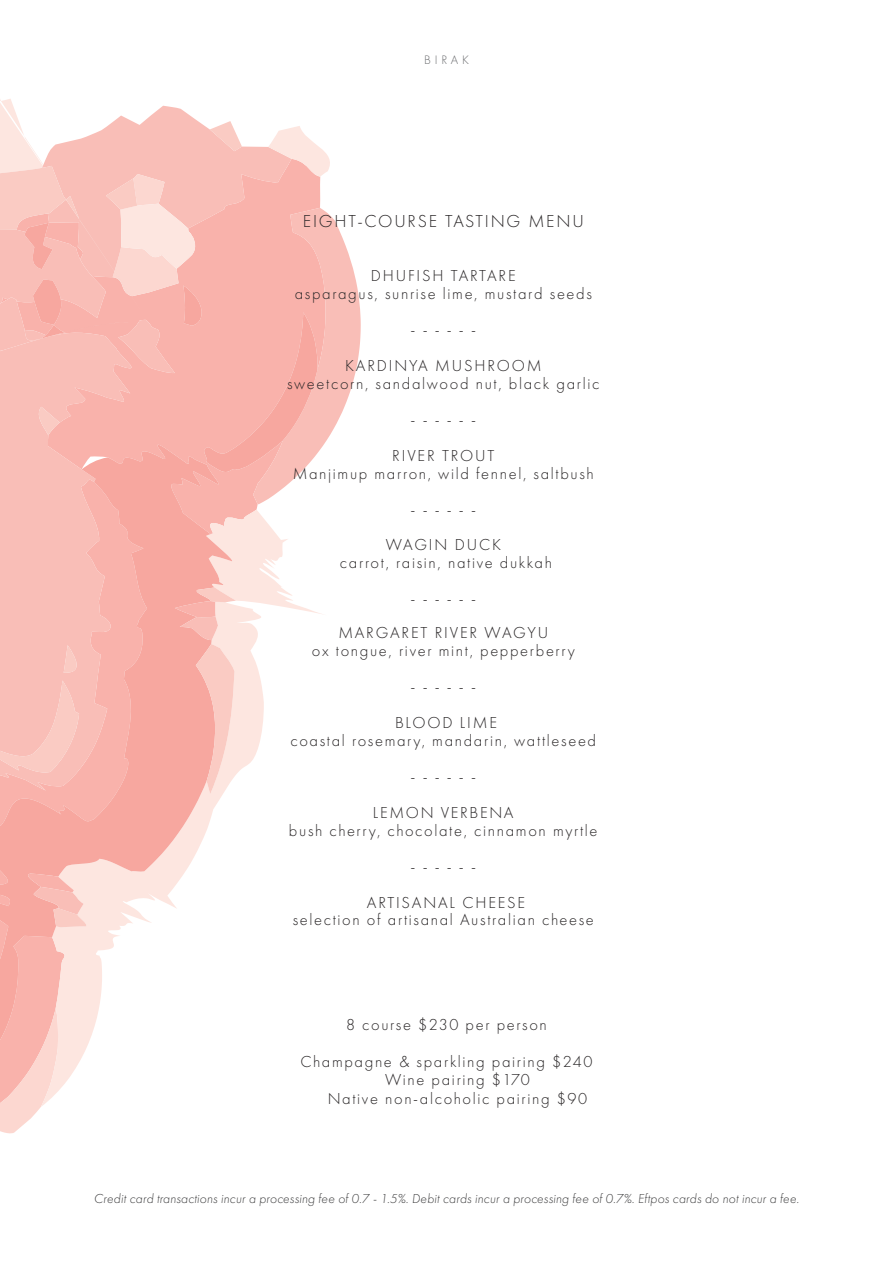
<style>
.page{position:relative;width:893px;height:1263px;background:#fff}
.page>*{position:absolute;margin:0;border:0;box-sizing:border-box;transform-origin:0 0}
.t1{font:300 18px "Futura PT";letter-spacing:.1em;color:#282526}
.t2{font:300 16.5px "Futura PT";letter-spacing:.1em;color:#282526}
.t3{font:italic 300 13.5px "Futura PT";letter-spacing:.01em;color:#3e3e3f}
.t4{font:300 12.75px "Futura PT";letter-spacing:.3em;color:#6c6d70}
</style>
<div class="page">
<svg style="left:0;top:1100px;width:41px;height:33px"></svg>
<svg style="left:0;top:504px;width:232px;height:596px"></svg>
<svg style="left:64px;top:645px;width:20px;height:29px"></svg>
<svg style="left:175px;top:510px;width:146px;height:284px"></svg>
<svg style="left:0;top:680px;width:79px;height:92px;background:#f9c2bb"></svg>
<svg style="left:27px;top:873px;width:60px;height:54px;background:#f9bfb8"></svg>
<svg style="left:0;top:106px;width:361px;height:398px;background:#f9c3bd"></svg>
<p class="t4" style="left:424px;top:52px;width:46px">BIRAK</p>
<p class="t1" style="left:303px;top:211px;width:282px">EIGHT-COURSE TASTING MENU</p>
<p class="t2" style="left:371px;top:266px;width:146px">DHUFISH TARTARE</p>
<p class="t2" style="left:295px;top:284px;width:299px">asparagus, sunrise lime, mustard seeds</p>
<p class="t2" style="left:411px;top:320px;width:67px">- - - - - -</p>
<p class="t2" style="left:345px;top:356px;width:198px">KARDINYA MUSHROOM</p>
<p class="t2" style="left:287px;top:374px;width:314px">sweetcorn, sandalwood nut, black garlic</p>
<p class="t2" style="left:411px;top:410px;width:67px">- - - - - -</p>
<p class="t2" style="left:392px;top:446px;width:104px">RIVER TROUT</p>
<p class="t2" style="left:293px;top:464px;width:303px">Manjimup marron, wild fennel, saltbush</p>
<p class="t2" style="left:411px;top:500px;width:67px">- - - - - -</p>
<p class="t2" style="left:386px;top:535px;width:117px">WAGIN DUCK</p>
<p class="t2" style="left:340px;top:553px;width:214px">carrot, raisin, native dukkah</p>
<p class="t2" style="left:411px;top:589px;width:67px">- - - - - -</p>
<p class="t2" style="left:338px;top:623px;width:211px">MARGARET RIVER WAGYU</p>
<p class="t2" style="left:312px;top:641px;width:264px">ox tongue, river mint, pepperberry</p>
<p class="t2" style="left:411px;top:677px;width:67px">- - - - - -</p>
<p class="t2" style="left:395px;top:713px;width:104px">BLOOD LIME</p>
<p class="t2" style="left:290px;top:731px;width:307px">coastal rosemary, mandarin, wattleseed</p>
<p class="t2" style="left:411px;top:767px;width:67px">- - - - - -</p>
<p class="t2" style="left:373px;top:803px;width:142px">LEMON VERBENA</p>
<p class="t2" style="left:289px;top:821px;width:310px">bush cherry, chocolate, cinnamon myrtle</p>
<p class="t2" style="left:411px;top:857px;width:67px">- - - - - -</p>
<p class="t2" style="left:367px;top:893px;width:160px">ARTISANAL CHEESE</p>
<p class="t2" style="left:293px;top:910px;width:303px">selection of artisanal Australian cheese</p>
<p class="t2" style="left:346px;top:1015px;width:202px">8 course $230 per person</p>
<p class="t2" style="left:300px;top:1053px;width:294px">Champagne &amp; sparkling pairing $240</p>
<p class="t2" style="left:385px;top:1071px;width:146px">Wine pairing $170</p>
<p class="t2" style="left:328px;top:1089px;width:261px">Native non-alcoholic pairing $90</p>
<p class="t3" style="left:94px;top:1191px;width:707px">Credit card transactions incur a processing fee of 0.7 - 1.5%. Debit cards incur a processing fee of 0.7%. Eftpos cards do not incur a fee.</p>
</div>
